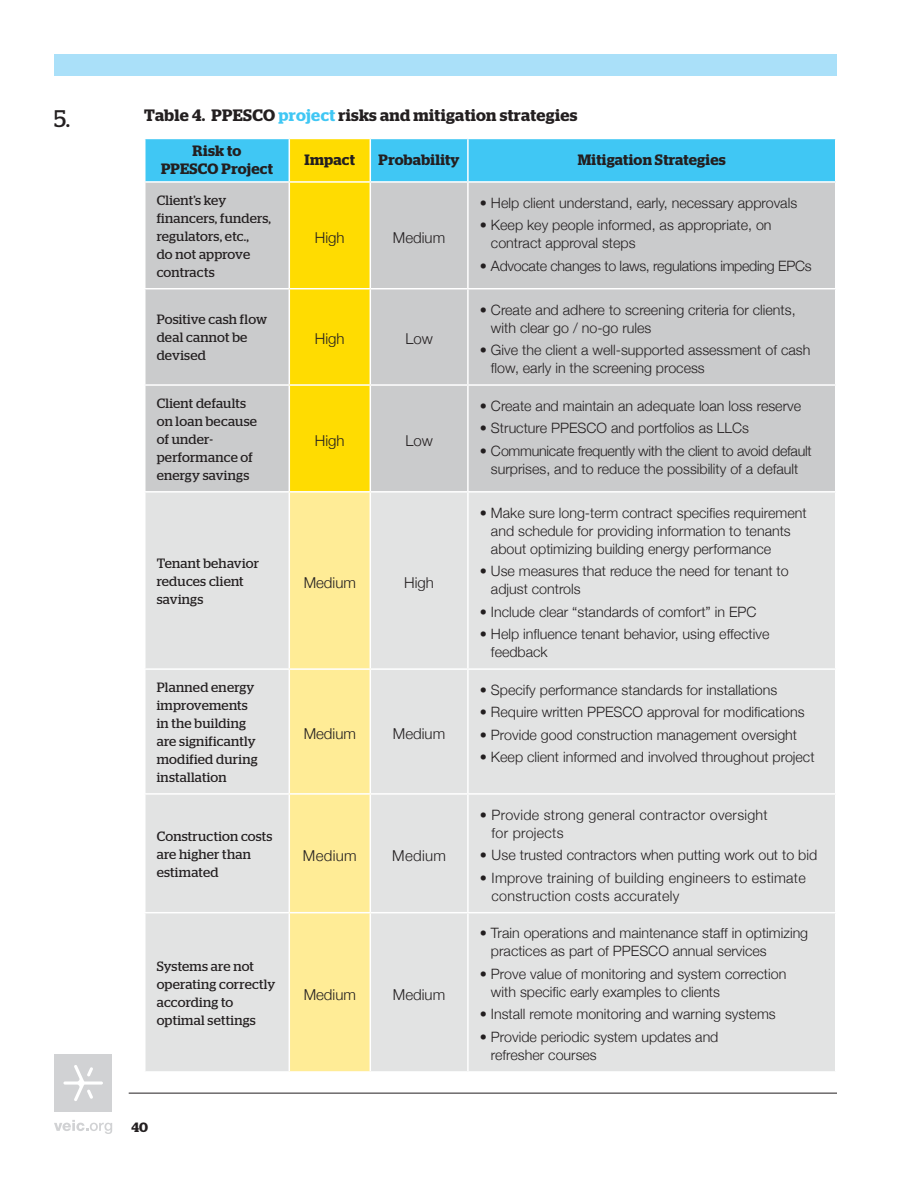
<style>
.page{position:relative;width:918px;height:1188px;background:#fff}
.page>*{position:absolute;margin:0;border:0;box-sizing:border-box;transform-origin:0 0}
.t1{font:24px "Stag";color:#231f20}
.Subhead{font:600 16.5px "Stag";letter-spacing:.02em;color:#231f20}
.Body_copy{font:300 15px "Helvetica Neue";color:#231f20}
.Body_copy-2{font:600 15px/18px "Stag";letter-spacing:.02em;color:#231f20;text-align:center}
.Body_copy-3{font:300 14.25px/18px "Helvetica Neue";color:#231f20}
.Body_copy-4{font:300 14.25px/18px "Helvetica Neue";letter-spacing:-.02em;color:#231f20;text-align:center}
.Body_copy-5{font:300 14.25px/18px "Helvetica Neue";letter-spacing:.02em;color:#231f20}
.Body_copy-6{font:13.5px/18px "Stag";letter-spacing:.02em;color:#231f20}
.t2{font:600 13.5px "Stag";color:#231f20}
.s1{color:#40c7f4}
</style>
<div class="page">
<div style="left:54px;top:1054px;width:58px;height:58px;background:#d1d2d4"></div>
<svg style="left:54px;top:1120px;width:58px;height:14px"></svg>
<svg style="left:63px;top:1065px;width:40px;height:36px"></svg>
<hr style="left:129px;top:1093px;width:708px;height:1px;background:#231f20">
<div style="left:54px;top:54px;width:783px;height:22px;background:#aae0f9"></div>
<svg style="left:146px;top:139px;width:689px;height:42px;background:#57c9d7"></svg>
<svg style="left:145px;top:183px;width:691px;height:308px;background:#d0cdb4"></svg>
<div style="left:146px;top:493px;width:689px;height:578px;background:#e2e3e3"></div>
<div style="left:290px;top:493px;width:80px;height:578px;background:#ffec96"></div>
<hr style="left:289px;top:139px;width:1px;height:42px;background:#fff">
<hr style="left:370px;top:139px;width:1px;height:42px;background:#fff">
<hr style="left:467px;top:139px;width:2px;height:42px;background:#fff">
<hr style="left:144px;top:183px;width:2px;height:105px;background:#fff">
<hr style="left:289px;top:183px;width:1px;height:105px;background:#fff">
<hr style="left:370px;top:183px;width:1px;height:105px;background:#fff">
<hr style="left:467px;top:183px;width:2px;height:105px;background:#fff">
<hr style="left:835px;top:183px;width:1px;height:105px;background:#fff">
<hr style="left:144px;top:288px;width:145px;height:1px;background:#fff">
<hr style="left:144px;top:290px;width:2px;height:94px;background:#fff">
<hr style="left:289px;top:288px;width:81px;height:1px;background:#fff">
<hr style="left:289px;top:290px;width:1px;height:94px;background:#fff">
<hr style="left:370px;top:288px;width:98px;height:1px;background:#fff">
<hr style="left:370px;top:290px;width:1px;height:94px;background:#fff">
<hr style="left:468px;top:288px;width:368px;height:1px;background:#fff">
<hr style="left:467px;top:290px;width:2px;height:94px;background:#fff">
<hr style="left:835px;top:290px;width:1px;height:94px;background:#fff">
<hr style="left:289px;top:670px;width:1px;height:123px;background:#fff">
<hr style="left:370px;top:670px;width:1px;height:123px;background:#fff">
<hr style="left:467px;top:670px;width:2px;height:123px;background:#fff">
<hr style="left:144px;top:793px;width:145px;height:2px;background:#fff">
<hr style="left:289px;top:793px;width:81px;height:2px;background:#fff">
<hr style="left:289px;top:795px;width:1px;height:117px;background:#fff">
<hr style="left:370px;top:793px;width:98px;height:2px;background:#fff">
<hr style="left:370px;top:795px;width:1px;height:117px;background:#fff">
<hr style="left:468px;top:793px;width:368px;height:2px;background:#fff">
<hr style="left:467px;top:795px;width:2px;height:117px;background:#fff">
<hr style="left:144px;top:912px;width:145px;height:1px;background:#fff">
<hr style="left:289px;top:912px;width:81px;height:1px;background:#fff">
<hr style="left:289px;top:913px;width:1px;height:158px;background:#fff">
<hr style="left:370px;top:912px;width:98px;height:1px;background:#fff">
<hr style="left:370px;top:913px;width:1px;height:158px;background:#fff">
<hr style="left:468px;top:912px;width:368px;height:1px;background:#fff">
<hr style="left:467px;top:913px;width:2px;height:158px;background:#fff">
<hr style="left:144px;top:384px;width:145px;height:2px;background:#fff">
<hr style="left:144px;top:386px;width:2px;height:105px;background:#fff">
<hr style="left:289px;top:384px;width:81px;height:2px;background:#fff">
<hr style="left:289px;top:386px;width:1px;height:105px;background:#fff">
<hr style="left:370px;top:384px;width:98px;height:2px;background:#fff">
<hr style="left:370px;top:386px;width:1px;height:105px;background:#fff">
<hr style="left:468px;top:384px;width:368px;height:2px;background:#fff">
<hr style="left:467px;top:386px;width:2px;height:105px;background:#fff">
<hr style="left:835px;top:386px;width:1px;height:105px;background:#fff">
<hr style="left:289px;top:493px;width:1px;height:175px;background:#fff">
<hr style="left:370px;top:493px;width:1px;height:175px;background:#fff">
<hr style="left:467px;top:493px;width:2px;height:175px;background:#fff">
<hr style="left:144px;top:668px;width:145px;height:2px;background:#fff">
<hr style="left:289px;top:668px;width:81px;height:2px;background:#fff">
<hr style="left:370px;top:668px;width:98px;height:2px;background:#fff">
<hr style="left:468px;top:668px;width:368px;height:2px;background:#fff">
<p class="t1" style="left:54px;top:105px;width:17px">5.</p>
<p class="Subhead" style="left:144px;top:106px;width:435px">Table 4. PPESCO <span class="s1">project</span> risks and mitigation strategies</p>
<p class="Body_copy-2" style="left:161px;top:142px;width:113px">Risk to<br>PPESCO Project</p>
<p class="Body_copy-2" style="left:305px;top:151px;width:52px">Impact</p>
<p class="Body_copy-2" style="left:379px;top:151px;width:82px">Probability</p>
<p class="Body_copy-2" style="left:578px;top:151px;width:150px">Mitigation Strategies</p>
<p class="Body_copy-6" style="left:157px;top:191px;width:116px">Client’s key financers, funders, regulators, etc.,<br>do not approve contracts</p>
<p class="Body_copy-3" style="left:480px;top:193px;width:319px">• Help client understand, early, necessary approvals</p>
<p class="Body_copy-3" style="left:491px;top:215px;width:282px;text-indent:-11px">• Keep key people informed, as appropriate, on contract approval steps</p>
<p class="Body_copy-4" style="left:480px;top:256px;width:333px">• Advocate changes to laws, regulations impeding EPCs</p>
<p class="Body_copy" style="left:315px;top:225px;width:31px">High</p>
<p class="Body_copy" style="left:393px;top:225px;width:54px">Medium</p>
<p class="Body_copy-6" style="left:157px;top:310px;width:112px">Positive cash flow deal cannot be devised</p>
<p class="Body_copy-6" style="left:157px;top:394px;width:102px">Client defaults on loan because of under&shy;performance of energy savings</p>
<p class="Body_copy-6" style="left:157px;top:554px;width:104px">Tenant behavior reduces client savings</p>
<p class="Body_copy-6" style="left:157px;top:678px;width:102px">Planned energy improvements in the building are significantly modified during installation</p>
<p class="Body_copy-6" style="left:157px;top:827px;width:117px">Construction costs are higher than estimated</p>
<p class="Body_copy" style="left:315px;top:327px;width:31px">High</p>
<p class="Body_copy" style="left:405px;top:327px;width:29px">Low</p>
<p class="Body_copy" style="left:315px;top:428px;width:31px">High</p>
<p class="Body_copy" style="left:405px;top:428px;width:29px">Low</p>
<p class="Body_copy" style="left:304px;top:570px;width:54px">Medium</p>
<p class="Body_copy" style="left:404px;top:570px;width:31px">High</p>
<p class="Body_copy" style="left:304px;top:721px;width:54px">Medium</p>
<p class="Body_copy" style="left:393px;top:721px;width:54px">Medium</p>
<p class="Body_copy" style="left:303px;top:843px;width:55px">Medium</p>
<p class="Body_copy" style="left:392px;top:843px;width:55px">Medium</p>
<p class="Body_copy-6" style="left:157px;top:957px;width:120px">Systems are not operating correctly according to optimal settings</p>
<p class="Body_copy" style="left:304px;top:982px;width:54px">Medium</p>
<p class="Body_copy" style="left:393px;top:982px;width:54px">Medium</p>
<p class="t2" style="left:131px;top:1119px;width:18px">40</p>
<p class="Body_copy-3" style="left:491px;top:300px;width:306px;text-indent:-11px">• Create and adhere to screening criteria for clients, with clear go / no-go rules</p>
<p class="Body_copy-3" style="left:491px;top:340px;width:321px;text-indent:-11px">• Give the client a well-supported assessment of cash flow, early in the screening process</p>
<p class="Body_copy-3" style="left:480px;top:396px;width:323px">• Create and maintain an adequate loan loss reserve</p>
<p class="Body_copy-3" style="left:480px;top:418px;width:271px">• Structure PPESCO and portfolios as LLCs</p>
<p class="Body_copy-4" style="left:480px;top:441px;width:333px">• Communicate frequently with the client to avoid default surprises, and to reduce the possibility of a default</p>
<p class="Body_copy-3" style="left:491px;top:503px;width:317px;text-indent:-11px">• Make sure long-term contract specifies requirement and schedule for providing information to tenants about optimizing building energy performance</p>
<p class="Body_copy-3" style="left:491px;top:561px;width:299px;text-indent:-11px">• Use measures that reduce the need for tenant to adjust controls</p>
<p class="Body_copy-3" style="left:480px;top:602px;width:278px">• Include clear “standards of comfort” in EPC</p>
<p class="Body_copy-3" style="left:491px;top:624px;width:280px;text-indent:-11px">• Help influence tenant behavior, using effective feedback</p>
<p class="Body_copy-3" style="left:480px;top:680px;width:299px">• Specify performance standards for installations</p>
<p class="Body_copy-3" style="left:480px;top:703px;width:326px">• Require written PPESCO approval for modifications</p>
<p class="Body_copy-3" style="left:480px;top:725px;width:319px">• Provide good construction management oversight</p>
<p class="Body_copy-3" style="left:480px;top:748px;width:336px">• Keep client informed and involved throughout project</p>
<p class="Body_copy-5" style="left:492px;top:805px;width:278px;text-indent:-12px">• Provide strong general contractor oversight for projects</p>
<p class="Body_copy-3" style="left:480px;top:845px;width:339px">• Use trusted contractors when putting work out to bid</p>
<p class="Body_copy-5" style="left:492px;top:868px;width:316px;text-indent:-12px">• Improve training of building engineers to estimate construction costs accurately</p>
<p class="Body_copy-3" style="left:491px;top:924px;width:319px;text-indent:-11px">• Train operations and maintenance staff in optimizing practices as part of PPESCO annual services</p>
<p class="Body_copy-3" style="left:491px;top:964px;width:297px;text-indent:-11px">• Prove value of monitoring and system correction with specific early examples to clients</p>
<p class="Body_copy-3" style="left:480px;top:1005px;width:297px">• Install remote monitoring and warning systems</p>
<p class="Body_copy-3" style="left:491px;top:1027px;width:229px;text-indent:-11px">• Provide periodic system updates and refresher courses</p>
</div>
